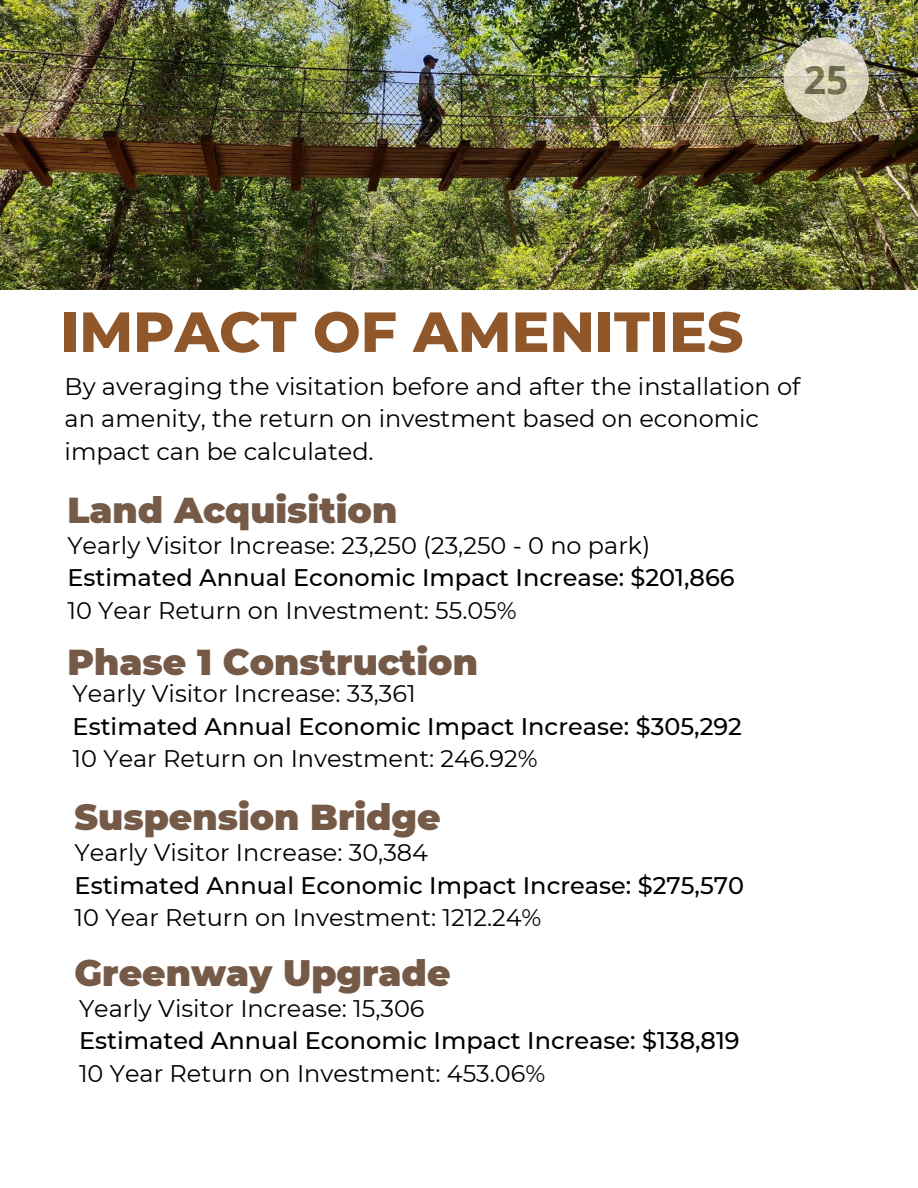
<style>
.page{position:relative;width:918px;height:1188px;background:#fff}
.page>*{position:absolute;margin:0;border:0;box-sizing:border-box;transform-origin:0 0}
.t1{font:800 56.4px "Montserrat";color:#90582a}
.t2{font:700 39px "Open Sans";color:#6d6c55}
.t3{font:900 36px "Montserrat";color:#755a48}
.t4{font:24px/32.7px "Montserrat";color:#000}
.t5{font:500 24px "Montserrat";color:#000}
</style>
<div class="page">
<img style="left:0;top:0;width:918px;height:290px">
<svg style="left:783px;top:37px;width:86px;height:86px;background:#d8d2bb"></svg>
<h2 class="t2" style="left:804px;top:52px;width:46px">25</h2>
<h1 class="t1" style="left:60px;top:297px;width:685px">IMPACT OF AMENITIES</h1>
<p class="t4" style="left:65px;top:370px;width:737px">By averaging the visitation before and after the installation of an amenity, the return on investment based on economic impact can be calculated.</p>
<h3 class="t3" style="left:67px;top:488px;width:331px">Land Acquisition</h3>
<p class="t4" style="left:67px;top:529px;width:584px">Yearly Visitor Increase: 23,250 (23,250 - 0 no park)</p>
<p class="t5" style="left:67px;top:563px;width:669px">Estimated Annual Economic Impact Increase: $201,866</p>
<p class="t4" style="left:67px;top:594px;width:451px">10 Year Return on Investment: 55.05%</p>
<h3 class="t3" style="left:67px;top:640px;width:412px">Phase 1 Construction</h3>
<p class="t4" style="left:73px;top:677px;width:345px">Yearly Visitor Increase: 33,361</p>
<p class="t5" style="left:73px;top:711px;width:671px">Estimated Annual Economic Impact Increase: $305,292</p>
<p class="t4" style="left:73px;top:742px;width:467px">10 Year Return on Investment: 246.92%</p>
<h3 class="t3" style="left:75px;top:795px;width:368px">Suspension Bridge</h3>
<p class="t4" style="left:75px;top:836px;width:355px">Yearly Visitor Increase: 30,384</p>
<p class="t5" style="left:75px;top:870px;width:671px">Estimated Annual Economic Impact Increase: $275,570</p>
<p class="t4" style="left:75px;top:901px;width:468px">10 Year Return on Investment: 1212.24%</p>
<h3 class="t3" style="left:75px;top:951px;width:377px">Greenway Upgrade</h3>
<p class="t4" style="left:79px;top:992px;width:347px">Yearly Visitor Increase: 15,306</p>
<p class="t5" style="left:79px;top:1026px;width:662px">Estimated Annual Economic Impact Increase: $138,819</p>
<p class="t4" style="left:79px;top:1057px;width:468px">10 Year Return on Investment: 453.06%</p>
</div>
